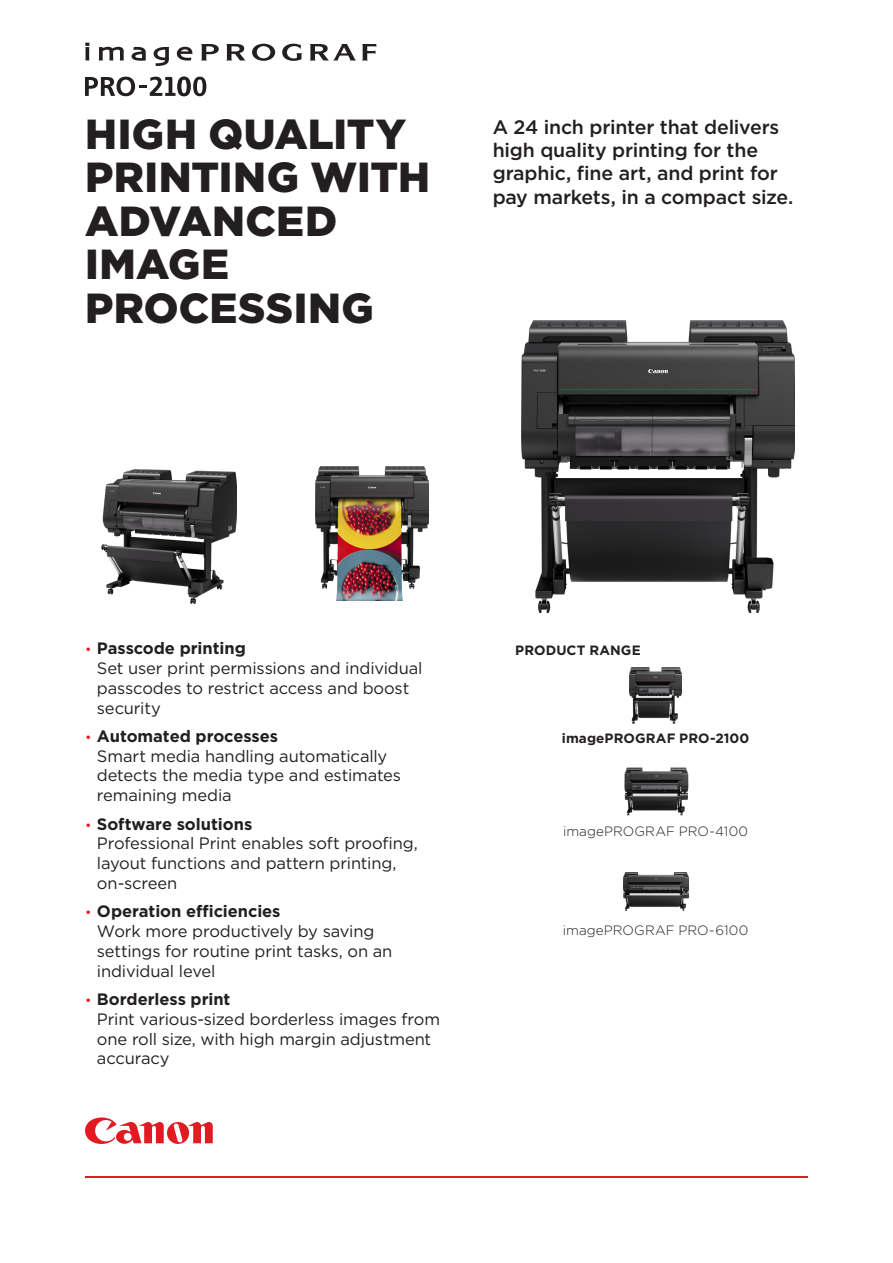
<style>
.page{position:relative;width:893px;height:1263px;background:#fff}
.page>*{position:absolute;margin:0;border:0;box-sizing:border-box;transform-origin:0 0}
.COVER_HEADER_LARGE{font:900 42px/43.5px "Gotham";letter-spacing:.005em;color:#231f20}
.INTRO{font:500 19.5px/23.4px "Gotham";letter-spacing:-.01em;color:#231f20}
.t1{font:16.5px/19.8px "Gotham";letter-spacing:-.01em;color:#231f20}
.BODY{font:300 13.5px "Gotham";letter-spacing:.005em;color:#231f20}
.BODY-2{font:700 13.5px "Gotham";letter-spacing:.005em;color:#231f20}
.SUBHEAD{font:700 13.5px "Gotham";letter-spacing:.01em;color:#231f20}
.s1{font-size:13.5px;color:#e21a21}
.s2{font-weight:700}
</style>
<div class="page">
<svg style="left:85px;top:1117px;width:128px;height:27px"></svg>
<hr style="left:85px;top:1176px;width:723px;height:2px;background:#e21a21">
<img style="left:521px;top:320px;width:273px;height:293px">
<img style="left:101px;top:470px;width:135px;height:133px">
<img style="left:315px;top:467px;width:113px;height:133px">
<svg style="left:201px;top:44px;width:18px;height:16px"></svg>
<svg style="left:226px;top:44px;width:19px;height:16px"></svg>
<svg style="left:252px;top:44px;width:23px;height:17px"></svg>
<svg style="left:282px;top:44px;width:21px;height:17px"></svg>
<svg style="left:309px;top:44px;width:67px;height:16px"></svg>
<svg style="left:85px;top:43px;width:4px;height:17px"></svg>
<svg style="left:99px;top:47px;width:25px;height:13px"></svg>
<svg style="left:131px;top:47px;width:15px;height:14px"></svg>
<svg style="left:154px;top:47px;width:15px;height:19px"></svg>
<svg style="left:177px;top:47px;width:15px;height:14px"></svg>
<svg style="left:85px;top:77px;width:121px;height:19px"></svg>
<img style="left:624px;top:767px;width:65px;height:49px">
<img style="left:623px;top:872px;width:65px;height:39px">
<img style="left:630px;top:668px;width:51px;height:55px">
<p class="COVER_HEADER_LARGE" style="left:85px;top:111px;width:346px">HIGH QUALITY<br>PRINTING WITH<br>ADVANCED<br>IMAGE<br>PROCESSING</p>
<p class="INTRO" style="left:493px;top:115px;width:302px">A 24 inch printer that delivers high quality printing for the graphic, fine art, and print for pay markets, in a compact size.</p>
<p class="t1" style="left:97px;top:638px;width:327px;text-indent:-12px"><span class="s1">•</span> <span class="s2">Passcode printing<br></span>Set user print permissions and individual passcodes to restrict access and boost security</p>
<p class="t1" style="left:97px;top:726px;width:306px;text-indent:-12px"><span class="s1">•</span> <span class="s2">Automated processes<br></span>Smart media handling automatically detects the media type and estimates remaining media</p>
<p class="t1" style="left:97px;top:813px;width:322px;text-indent:-12px"><span class="s1">•</span> <span class="s2">Software solutions<br></span>Professional Print enables soft proofing, layout functions and pattern printing, on-screen</p>
<p class="t1" style="left:97px;top:901px;width:297px;text-indent:-12px"><span class="s1">•</span> <span class="s2">Operation efficiencies<br></span>Work more productively by saving settings for routine print tasks, on an individual level</p>
<p class="t1" style="left:97px;top:989px;width:345px;text-indent:-12px"><span class="s1">•</span> <span class="s2">Borderless print<br></span>Print various-sized borderless images from one roll size, with high margin adjustment accuracy</p>
<p class="SUBHEAD" style="left:515px;top:641px;width:127px">PRODUCT RANGE</p>
<p class="BODY-2" style="left:562px;top:729px;width:189px">imagePROGRAF PRO-2100</p>
<p class="BODY" style="left:563px;top:823px;width:187px">imagePROGRAF PRO-4100</p>
<p class="BODY" style="left:563px;top:921px;width:187px">imagePROGRAF PRO-6100</p>
</div>
